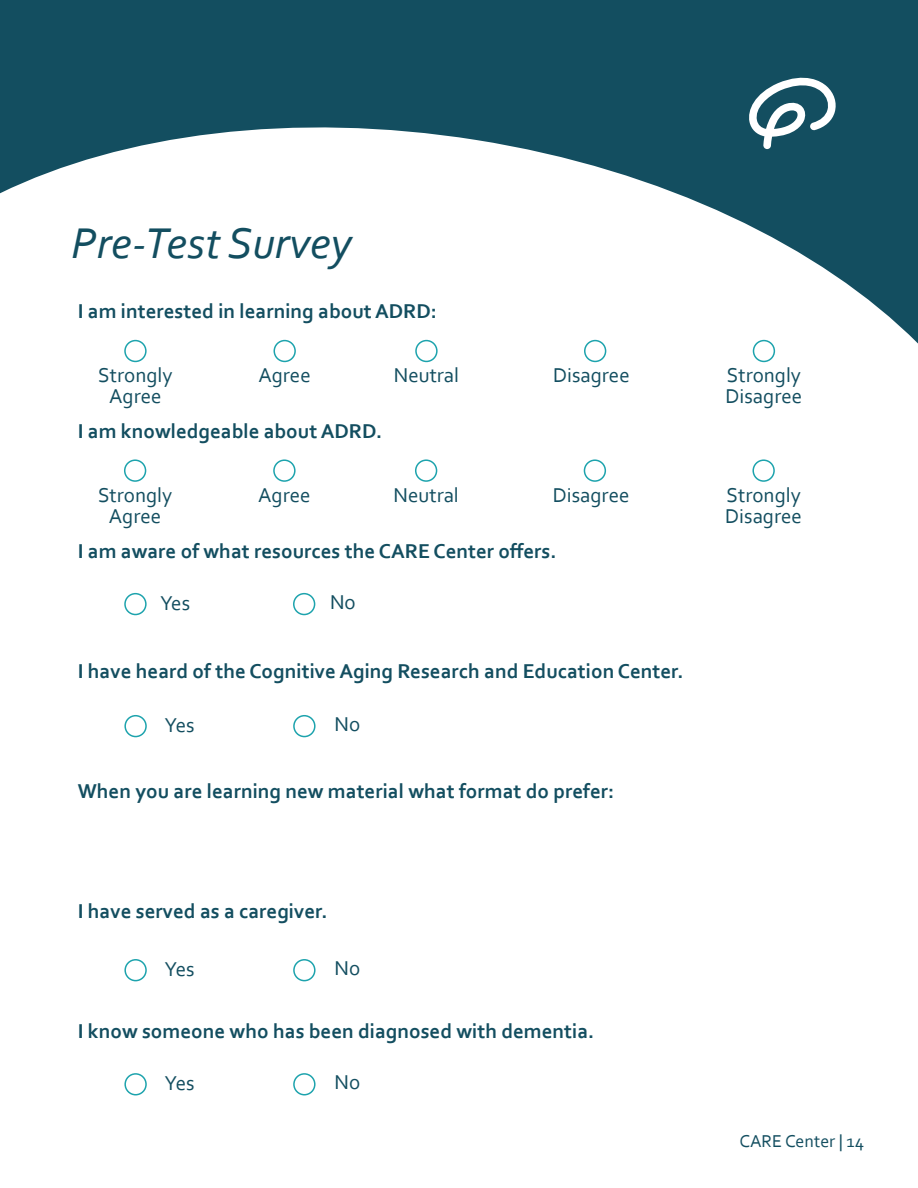
<style>
.page{position:relative;width:918px;height:1188px;background:#fff}
.page>*{position:absolute;margin:0;border:0;box-sizing:border-box;transform-origin:0 0}
.t1{font:italic 45px "Corbel";color:#134e60}
.t2{font:700 21px "Corbel";color:#134e60}
.t3{font:21px/21px "Corbel";color:#134e60;text-align:center}
.t4{font:18px "Corbel";color:#134e60}
</style>
<div class="page">
<div style="left:124px;top:340px;width:23px;height:22px;border:2px solid #1da3ad;border-radius:50%"></div>
<div style="left:274px;top:340px;width:22px;height:22px;border:2px solid #1da3ad;border-radius:50%"></div>
<div style="left:753px;top:340px;width:22px;height:22px;border:2px solid #1da3ad;border-radius:50%"></div>
<div style="left:584px;top:340px;width:22px;height:22px;border:2px solid #1da3ad;border-radius:50%"></div>
<div style="left:415px;top:340px;width:23px;height:22px;border:2px solid #1da3ad;border-radius:50%"></div>
<div style="left:124px;top:593px;width:23px;height:22px;border:2px solid #1da3ad;border-radius:50%"></div>
<div style="left:293px;top:593px;width:22px;height:22px;border:2px solid #1da3ad;border-radius:50%"></div>
<div style="left:293px;top:715px;width:23px;height:22px;border:2px solid #1da3ad;border-radius:50%"></div>
<div style="left:124px;top:715px;width:23px;height:22px;border:2px solid #1da3ad;border-radius:50%"></div>
<div style="left:293px;top:959px;width:23px;height:22px;border:2px solid #1da3ad;border-radius:50%"></div>
<div style="left:124px;top:959px;width:23px;height:22px;border:2px solid #1da3ad;border-radius:50%"></div>
<div style="left:293px;top:1073px;width:23px;height:22px;border:2px solid #1da3ad;border-radius:50%"></div>
<div style="left:124px;top:1073px;width:23px;height:22px;border:2px solid #1da3ad;border-radius:50%"></div>
<div style="left:124px;top:459px;width:22px;height:23px;border:2px solid #1da3ad;border-radius:50%"></div>
<div style="left:273px;top:459px;width:23px;height:23px;border:2px solid #1da3ad;border-radius:50%"></div>
<div style="left:752px;top:459px;width:23px;height:23px;border:2px solid #1da3ad;border-radius:50%"></div>
<div style="left:584px;top:459px;width:22px;height:23px;border:2px solid #1da3ad;border-radius:50%"></div>
<div style="left:415px;top:459px;width:22px;height:23px;border:2px solid #1da3ad;border-radius:50%"></div>
<svg style="left:0;top:0;width:918px;height:344px;fill:#134e60"></svg>
<svg style="left:749px;top:78px;width:87px;height:71px"></svg>
<h3 class="t1" style="left:71px;top:215px;width:282px">Pre-Test Survey</h3>
<p class="t2" style="left:78px;top:298px;width:361px">I am interested in learning about ADRD:</p>
<p class="t3" style="left:98px;top:364px;width:76px">Strongly<br>Agree</p>
<p class="t3" style="left:258px;top:364px;width:54px">Agree</p>
<p class="t3" style="left:394px;top:364px;width:67px">Neutral</p>
<p class="t3" style="left:553px;top:364px;width:78px">Disagree</p>
<p class="t3" style="left:726px;top:364px;width:78px;text-align:left">Strongly<br>Disagree</p>
<p class="t2" style="left:78px;top:418px;width:306px">I am knowledgeable about ADRD.</p>
<p class="t3" style="left:98px;top:484px;width:76px">Strongly<br>Agree</p>
<p class="t3" style="left:258px;top:484px;width:54px">Agree</p>
<p class="t3" style="left:393px;top:484px;width:67px">Neutral</p>
<p class="t3" style="left:553px;top:484px;width:78px">Disagree</p>
<p class="t3" style="left:725px;top:484px;width:78px;text-align:left">Strongly<br>Disagree</p>
<p class="t2" style="left:78px;top:538px;width:480px">I am aware of what resources the CARE Center offers.</p>
<p class="t3" style="left:160px;top:592px;width:31px">Yes</p>
<p class="t3" style="left:330px;top:591px;width:27px">No</p>
<p class="t2" style="left:78px;top:658px;width:607px">I have heard of the Cognitive Aging Research and Education Center.</p>
<p class="t3" style="left:165px;top:714px;width:31px">Yes</p>
<p class="t3" style="left:334px;top:713px;width:27px">No</p>
<p class="t2" style="left:78px;top:778px;width:538px">When you are learning new material what format do prefer:</p>
<p class="t2" style="left:78px;top:898px;width:251px">I have served as a caregiver.</p>
<p class="t3" style="left:165px;top:958px;width:31px">Yes</p>
<p class="t3" style="left:334px;top:957px;width:27px">No</p>
<p class="t2" style="left:78px;top:1018px;width:518px">I know someone who has been diagnosed with dementia.</p>
<p class="t3" style="left:165px;top:1072px;width:31px">Yes</p>
<p class="t3" style="left:334px;top:1071px;width:27px">No</p>
<p class="t4" style="left:740px;top:1130px;width:126px">CARE Center | 14</p>
</div>
